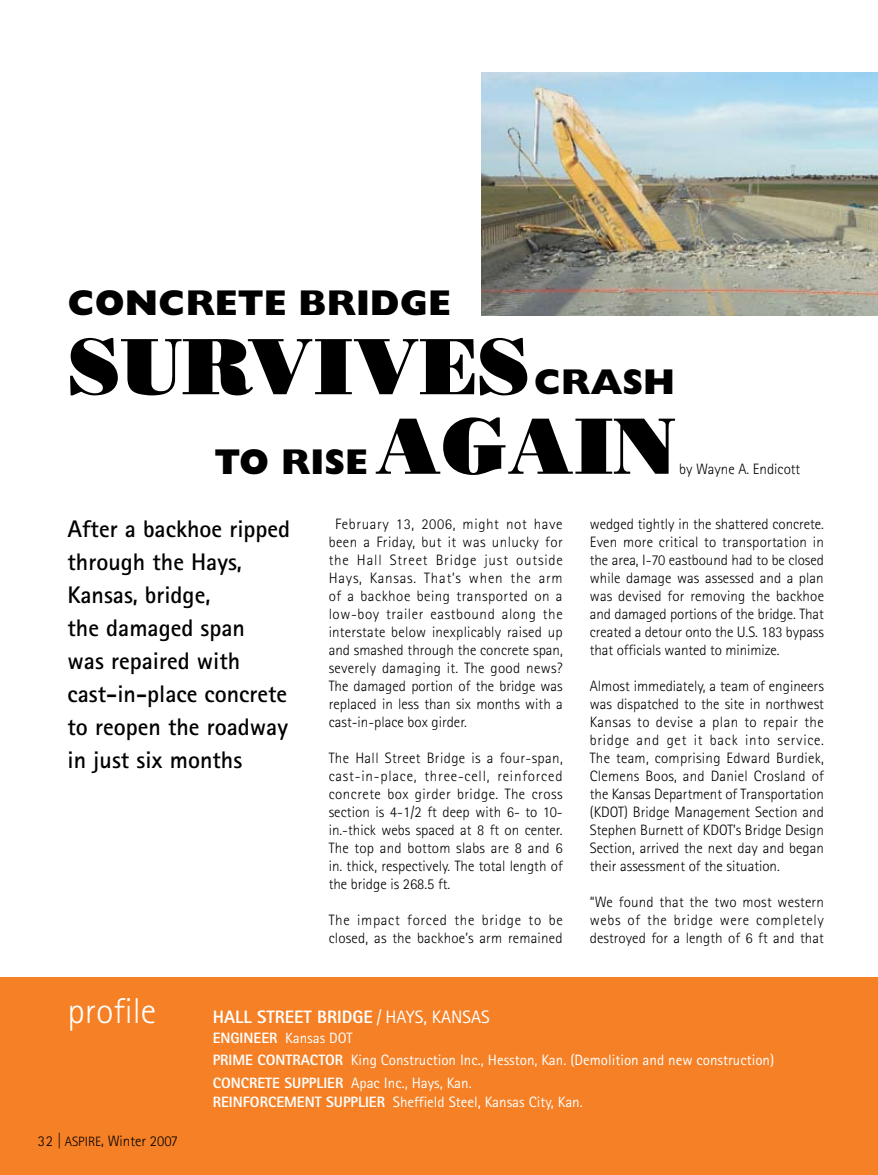
<style>
.page{position:relative;width:878px;height:1175px;background:#fff}
.page>*{position:absolute;margin:0;border:0;box-sizing:border-box;transform-origin:0 0}
.t1{font:79.5px "Bodoni Poster";color:#000}
.t2{font:800 36px "Gill Sans";color:#000}
.t3{font:300 36px "Rotis Sans Serif";color:#fff}
.t4{font:700 24px/33px "Rotis Sans Serif";color:#000}
.t5{font:800 18px "Rotis Sans Serif";color:#fff}
.t6{font:300 15px/18px "Rotis Sans Serif";color:#000;text-align:justify}
.t7{font:15px/22.5px "Rotis Sans Serif";color:#fff}
.t8{font:800 15px "Rotis Sans Serif";color:#fff}
.s1{font-family:"Gill Sans";font-weight:800;font-size:36px}
.s2{font-weight:400}
.s3{font-weight:800}
.s4{font-size:17.55px}
.s5{font-size:13.5px}
</style>
<div class="page">
<div style="left:0;top:976px;width:878px;height:198px;background:#f58025"></div>
<img style="left:482px;top:72px;width:396px;height:243px">
<h2 class="t2" style="left:68px;top:281px;width:385px">CONCRETE BRIDGE</h2>
<h1 class="t1" style="left:68px;top:318px;width:609px">SURVIVES <span class="s1">CRASH</span></h1>
<h2 class="t2" style="left:214px;top:440px;width:155px">TO RISE</h2>
<h1 class="t1" style="left:375px;top:397px;width:302px">AGAIN</h1>
<p class="t6" style="left:679px;top:460px;width:123px">by Wayne A. Endicott</p>
<h3 class="t4" style="left:68px;top:512px;width:224px">After a backhoe ripped through the Hays,<br>Kansas, bridge,<br>the damaged span<br>was repaired with cast-in-place concrete to reopen the roadway in just six months</h3>
<p class="t6" style="left:328px;top:515px;width:236px;text-indent:6px">February 13, 2006, might not have been a Friday, but it was unlucky for the Hall Street Bridge just outside Hays, Kansas. That’s when the arm of a backhoe being transported on a low-boy trailer eastbound along the interstate below inexplicably raised up and smashed through the concrete span, severely damaging it. The good news?<br>The damaged portion of the bridge was replaced in less than six months with a cast-in-place box girder.</p>
<p class="t6" style="left:328px;top:749px;width:236px">The Hall Street Bridge is a four-span, cast-in-place, three-cell, reinforced concrete box girder bridge. The cross section is 4-1/2 ft deep with 6- to 10- in.-thick webs spaced at 8 ft on center.<br>The top and bottom slabs are 8 and 6 in. thick, respectively. The total length of the bridge is 268.5 ft.</p>
<p class="t6" style="left:328px;top:911px;width:235px">The impact forced the bridge to be closed, as the backhoe’s arm remained</p>
<p class="t6" style="left:590px;top:515px;width:236px">wedged tightly in the shattered concrete.<br>Even more critical to transportation in the area, I-70 eastbound had to be closed while damage was assessed and a plan was devised for removing the backhoe and damaged portions of the bridge. That created a detour onto the U.S. 183 bypass that officials wanted to minimize.</p>
<p class="t6" style="left:590px;top:677px;width:236px">Almost immediately, a team of engineers was dispatched to the site in northwest Kansas to devise a plan to repair the bridge and get it back into service.<br>The team, comprising Edward Burdiek, Clemens Boos, and Daniel Crosland of the Kansas Department of Transportation (KDOT) Bridge Management Section and Stephen Burnett of KDOT’s Bridge Design Section, arrived the next day and began their assessment of the situation.</p>
<p class="t6" style="left:590px;top:893px;width:236px">“We found that the two most western webs of the bridge were completely destroyed for a length of 6 ft and that</p>
<h2 class="t3" style="left:68px;top:989px;width:90px">profile</h2>
<p class="t5" style="left:213px;top:1005px;width:278px">HALL STREET BRIDGE <span class="s2">/ Hays, Kansas</span></p>
<p class="t8" style="left:213px;top:1028px;width:50px">ENGINEER</p>
<p class="t7" style="left:213px;top:1026px;width:563px;text-indent:73px">Kansas DOT<br><span class="s3">PRIME CONTRACTOR</span> King Construction Inc., Hesston, Kan. (Demolition and new construction)<br><span class="s3">CONCRETE SUPPLIER</span> Apac Inc., Hays, Kan.</p>
<p class="t7" style="left:213px;top:1090px;width:371px"><span class="s3">REINFORCEMENT SUPPLIER</span> Sheffield Steel, Kansas City, Kan.</p>
<p class="t6" style="left:38px;top:1132px;width:142px">32 <span class="s4">|</span> <span class="s5">ASPIRE</span>, Winter 2007</p>
</div>
